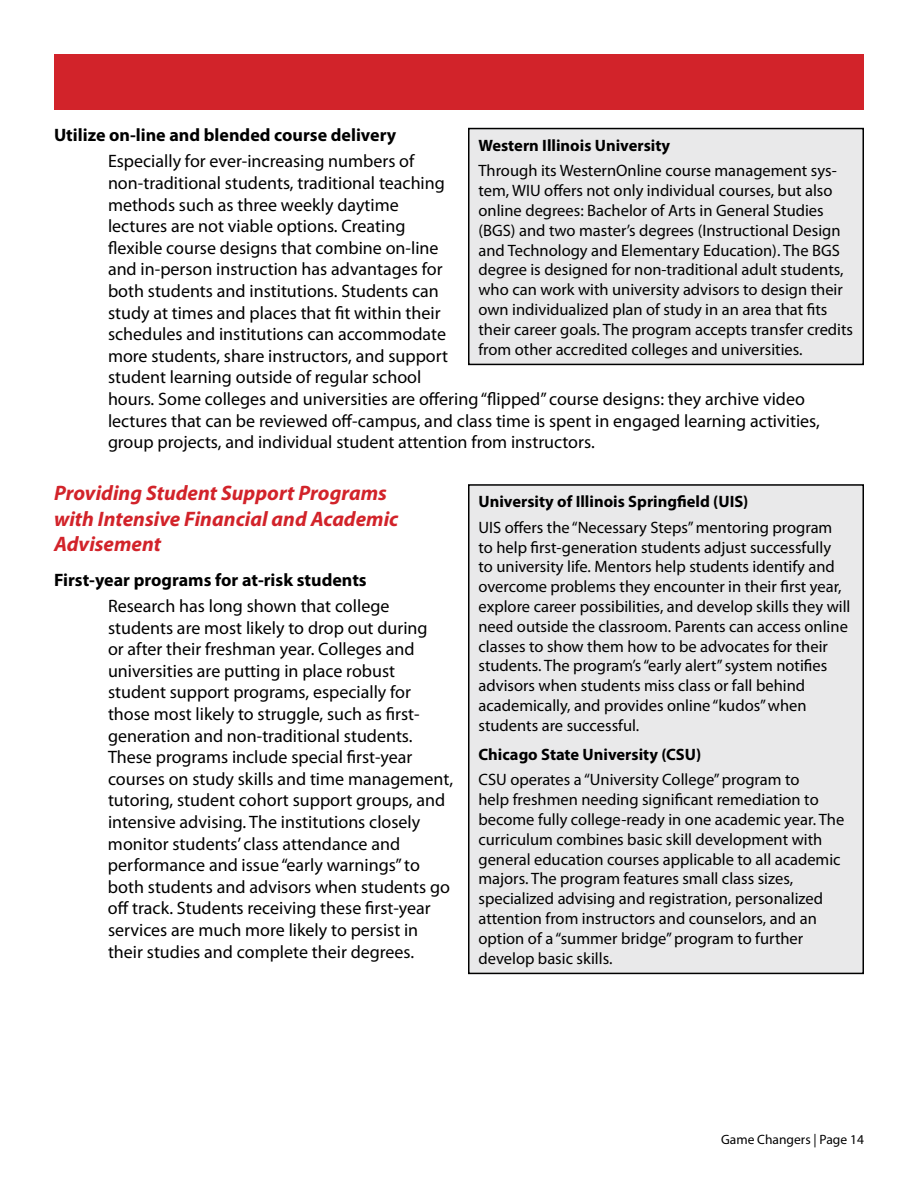
<style>
.page{position:relative;width:918px;height:1188px;background:#fff}
.page>*{position:absolute;margin:0;border:0;box-sizing:border-box;transform-origin:0 0}
.t1{font:italic 700 21px/25.2px "Myriad Pro";color:#d2232a}
.t2{font:18px/21.6px "Myriad Pro";color:#000}
.t3{font:700 18px "Myriad Pro";color:#000}
.t4{font:16.5px/19.8px "Myriad Pro";color:#000}
.t5{font:700 16.5px "Myriad Pro";color:#000}
.t6{font:13.5px "Myriad Pro";color:#000}
</style>
<div class="page">
<div style="left:54px;top:54px;width:810px;height:56px;background:#d2232a"></div>
<div style="left:469px;top:485px;width:394px;height:488px;background:#e9e9ea"></div>
<div style="left:468px;top:484px;width:396px;height:490px;border:2px solid #000"></div>
<div style="left:469px;top:129px;width:394px;height:235px;background:#e9e9ea"></div>
<div style="left:468px;top:128px;width:396px;height:237px;border:2px solid #000"></div>
<p class="t3" style="left:54px;top:123px;width:344px">Utilize on-line and blended course delivery</p>
<p class="t2" style="left:108px;top:150px;width:713px">Especially for ever-increasing numbers of<br>non-traditional students, traditional teaching<br>methods such as three weekly daytime<br>lectures are not viable options. Creating<br>flexible course designs that combine on-line<br>and in-person instruction has advantages for<br>both students and institutions. Students can<br>study at times and places that fit within their<br>schedules and institutions can accommodate<br>more students, share instructors, and support<br>student learning outside of regular school<br>hours. Some colleges and universities are offering “flipped” course designs: they archive video lectures that can be reviewed off-campus, and class time is spent in engaged learning activities, group projects, and individual student attention from instructors.</p>
<p class="t1" style="left:54px;top:480px;width:346px">Providing Student Support Programs with Intensive Financial and Academic<br>Advisement</p>
<p class="t3" style="left:54px;top:568px;width:314px">First-year programs for at-risk students</p>
<p class="t2" style="left:108px;top:595px;width:347px">Research has long shown that college students are most likely to drop out during<br>or after their freshman year. Colleges and universities are putting in place robust student support programs, especially for those most likely to struggle, such as first&shy;generation and non-traditional students.<br>These programs include special first-year courses on study skills and time management, tutoring, student cohort support groups, and intensive advising. The institutions closely monitor students’ class attendance and performance and issue “early warnings” to both students and advisors when students go off track. Students receiving these first-year services are much more likely to persist in their studies and complete their degrees.</p>
<p class="t5" style="left:478px;top:134px;width:193px">Western Illinois University</p>
<p class="t4" style="left:478px;top:161px;width:376px">Through its WesternOnline course management sys&shy;tem, WIU offers not only individual courses, but also online degrees: Bachelor of Arts in General Studies (BGS) and two master’s degrees (Instructional Design and Technology and Elementary Education). The BGS degree is designed for non-traditional adult students, who can work with university advisors to design their own individualized plan of study in an area that fits their career goals. The program accepts transfer credits from other accredited colleges and universities.</p>
<p class="t5" style="left:478px;top:491px;width:271px">University of Illinois Springfield (UIS)</p>
<p class="t4" style="left:478px;top:517px;width:373px">UIS offers the “Necessary Steps” mentoring program to help first-generation students adjust successfully<br>to university life. Mentors help students identify and overcome problems they encounter in their first year, explore career possibilities, and develop skills they will need outside the classroom. Parents can access online classes to show them how to be advocates for their students. The program’s “early alert” system notifies advisors when students miss class or fall behind academically, and provides online “kudos” when students are successful.</p>
<p class="t5" style="left:478px;top:743px;width:224px">Chicago State University (CSU)</p>
<p class="t4" style="left:478px;top:770px;width:367px">CSU operates a “University College” program to<br>help freshmen needing significant remediation to become fully college-ready in one academic year. The curriculum combines basic skill development with general education courses applicable to all academic majors. The program features small class sizes, specialized advising and registration, personalized attention from instructors and counselors, and an option of a “summer bridge” program to further develop basic skills.</p>
<p class="t6" style="left:721px;top:1131px;width:144px">Game Changers | Page 14</p>
</div>
